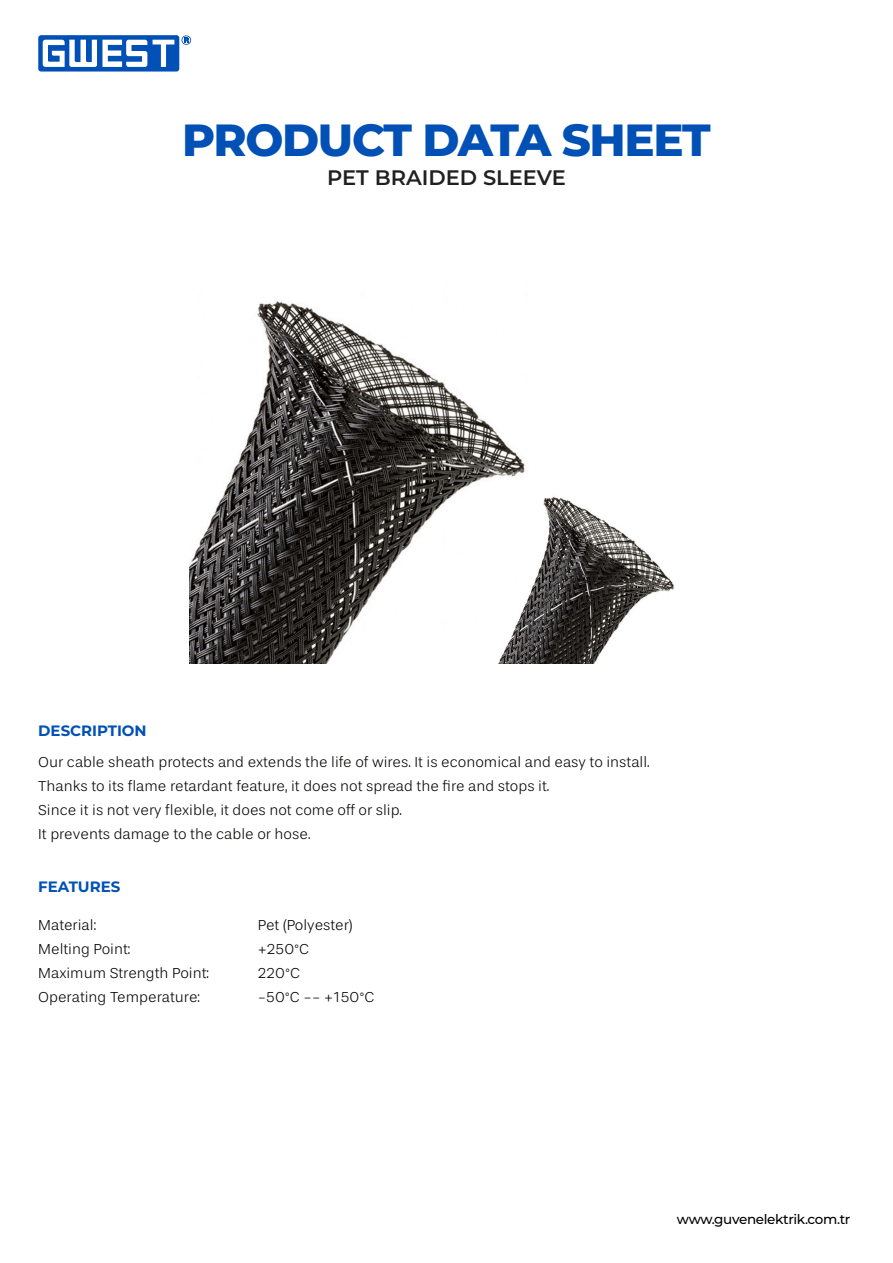
<style>
.page{position:relative;width:893px;height:1263px;background:#fff}
.page>*{position:absolute;margin:0;border:0;box-sizing:border-box;transform-origin:0 0}
.Category_3_Description{font:800 45px "Montserrat";letter-spacing:-.03em;color:#0050b5}
.Category_3_Description-2{font:600 21px "Montserrat";color:#231f20}
.t1{font:300 15px "Stevie Sans";color:#040503}
.t2{font:700 15px "Montserrat";color:#0050b5}
.t3{font:500 13.5px "Montserrat";letter-spacing:-.025em;color:#000}
</style>
<div class="page">
<div style="left:38px;top:35px;width:141px;height:36px;background:#0050b5;border-radius:3px"></div>
<svg style="left:43px;top:40px;width:104px;height:27px"></svg>
<svg style="left:153px;top:40px;width:21px;height:27px"></svg>
<svg style="left:181px;top:35px;width:10px;height:10px"></svg>
<img style="left:189px;top:301px;width:485px;height:362px">
<p class="Category_3_Description" style="left:182px;top:107px;width:530px">PRODUCT DATA SHEET</p>
<p class="Category_3_Description-2" style="left:327px;top:162px;width:240px">PET BRAIDED SLEEVE</p>
<p class="t2" style="left:38px;top:720px;width:110px">DESCRIPTION</p>
<p class="t1" style="left:38px;top:753px;width:613px">Our cable sheath protects and extends the life of wires. It is economical and easy to install.</p>
<p class="t1" style="left:38px;top:777px;width:513px">Thanks to its flame retardant feature, it does not spread the fire and stops it.</p>
<p class="t1" style="left:38px;top:801px;width:365px">Since it is not very flexible, it does not come off or slip.</p>
<p class="t1" style="left:38px;top:825px;width:274px">It prevents damage to the cable or hose.</p>
<p class="t2" style="left:38px;top:875px;width:84px">FEATURES</p>
<p class="t1" style="left:38px;top:916px;width:59px">Material:</p>
<p class="t1" style="left:258px;top:916px;width:96px">Pet (Polyester)</p>
<p class="t1" style="left:38px;top:940px;width:94px">Melting Point:</p>
<p class="t1" style="left:258px;top:940px;width:53px">+250°C</p>
<p class="t1" style="left:38px;top:964px;width:172px">Maximum Strength Point:</p>
<p class="t1" style="left:258px;top:964px;width:44px">220°C</p>
<p class="t1" style="left:38px;top:988px;width:163px">Operating Temperature:</p>
<p class="t1" style="left:258px;top:988px;width:118px">-50°C -- +150°C</p>
<p class="t3" style="left:677px;top:1209px;width:175px">www.guvenelektrik.com.tr</p>
</div>
